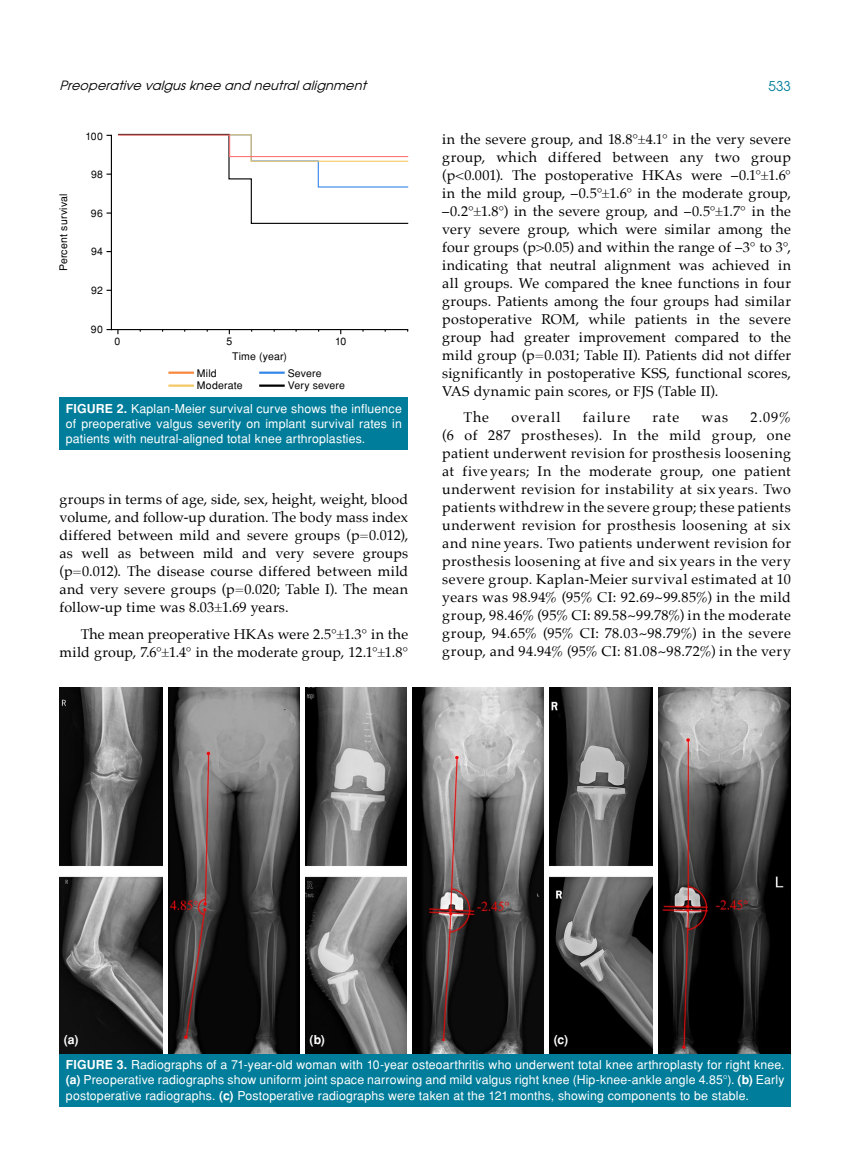
<style>
.page{position:relative;width:859px;height:1170px;background:#fff}
.page>*{position:absolute;margin:0;border:0;box-sizing:border-box;transform-origin:0 0}
.t1{font:14.25px/18px "Palatino";letter-spacing:.02em;color:#000;text-align:justify}
.t2{font:14.25px "Palatino";letter-spacing:.06em;color:#000}
.t3{font:14.25px "Palatino";letter-spacing:.075em;color:#000}
.t4{font:13.5px "Avant Garde Tr";color:#007d9a}
.t5{font:italic 12.75px "Avant Garde Tr";color:#000}
.t6{font:12.3px/15.3px "Helvetica Normal Tr";letter-spacing:.01em;color:#fff;text-align:justify}
.t7{font:700 12.3px "Helvetica Tr";color:#fff}
.t8{font:10.5px/12.3px "Helvetica Normal Tr";letter-spacing:.015em;color:#000}
.s1{font-family:"Helvetica Tr";font-weight:700}
</style>
<div class="page">
<hr style="left:111px;top:135px;width:1px;height:195px;background:#000">
<hr style="left:111px;top:329px;width:297px;height:1px;background:#000">
<svg style="left:118px;top:133px;width:291px;height:91px"></svg>
<hr style="left:168px;top:371px;width:26px;height:3px;background:#f8883e">
<hr style="left:168px;top:384px;width:26px;height:3px;background:#f4c867">
<hr style="left:259px;top:371px;width:26px;height:3px;background:#3686e9">
<hr style="left:259px;top:384px;width:26px;height:3px;background:#000">
<div style="left:60px;top:397px;width:348px;height:52px;background:#007d9a"></div>
<img style="left:60px;top:688px;width:731px;height:365px">
<div style="left:163px;top:687px;width:5px;height:369px;background:#fff"></div>
<div style="left:300px;top:687px;width:5px;height:369px;background:#fff"></div>
<div style="left:407px;top:687px;width:5px;height:369px;background:#fff"></div>
<div style="left:544px;top:687px;width:5px;height:369px;background:#fff"></div>
<div style="left:653px;top:687px;width:5px;height:369px;background:#fff"></div>
<div style="left:60px;top:1053px;width:731px;height:53px;background:#007d9a"></div>
<p class="t5" style="left:60px;top:78px;width:312px">Preoperative valgusknee and neutralalignment</p>
<p class="t4" style="left:768px;top:77px;width:24px">533</p>
<p class="t8" style="left:57px;top:271px;width:79px;rotate:-90deg">Percent survival</p>
<p class="t8" style="left:86px;top:130px;width:19px">100</p>
<p class="t8" style="left:91px;top:168px;width:13px">98</p>
<p class="t8" style="left:91px;top:207px;width:13px">96</p>
<p class="t8" style="left:91px;top:245px;width:13px">94</p>
<p class="t8" style="left:91px;top:284px;width:13px">92</p>
<p class="t8" style="left:91px;top:323px;width:13px">90</p>
<p class="t8" style="left:115px;top:335px;width:7px">0</p>
<p class="t8" style="left:226px;top:335px;width:7px">5</p>
<p class="t8" style="left:335px;top:335px;width:13px">10</p>
<p class="t8" style="left:232px;top:350px;width:56px">Time (year)</p>
<p class="t8" style="left:197px;top:366px;width:47px">Mild<br>Moderate</p>
<p class="t8" style="left:288px;top:366px;width:59px">Severe<br>Very severe</p>
<p class="t6" style="left:66px;top:400px;width:337px"><span class="s1">FIGURE 2.</span> Kaplan-Meier survival curve shows the influence of preoperative valgus severity on implant survival rates in patients with neutral-aligned total knee arthroplasties.</p>
<p class="t1" style="left:60px;top:490px;width:350px">groups in terms of age, side, sex, height, weight, blood volume, and follow-up duration. The body mass index differed between mild and severe groups (p=0.012), as well as between mild and very severe groups (p=0.012). The disease course differed between mild and very severe groups (p=0.020; Table I). The mean follow-up time was 8.03±1.69 years.</p>
<p class="t1" style="left:60px;top:624px;width:350px;text-align:right">The mean preoperative HKAs were 2.5°±1.3° in the mild group, 7.6°±1.4° in the moderate group, 12.1°±1.8°</p>
<p class="t1" style="left:442px;top:130px;width:350px">in the severe group, and 18.8°±4.1° in the very severe group, which differed between any two group (p&lt;0.001). The postoperative HKAs were –0.1°±1.6° in the mild group, –0.5°±1.6° in the moderate group, –0.2°±1.8°) in the severe group, and –0.5°±1.7° in the very severe group, which were similar among the four groups (p&gt;0.05) and within the range of –3° to 3°, indicating that neutral alignment was achieved in all groups. We compared the knee functions in four groups. Patients among the four groups had similar postoperative ROM, while patients in the severe group had greater improvement compared to the mild group (p=0.031; Table II). Patients did not differ significantly in postoperative KSS, functional scores, VAS dynamic pain scores, or FJS (Table II).</p>
<p class="t1" style="left:463px;top:408px;width:27px">The</p>
<p class="t2" style="left:511px;top:405px;width:51px">overall</p>
<p class="t3" style="left:583px;top:405px;width:49px">failure</p>
<p class="t1" style="left:652px;top:408px;width:28px">rate</p>
<p class="t1" style="left:701px;top:408px;width:28px">was</p>
<p class="t1" style="left:442px;top:408px;width:350px;text-indent:308px">2.09% (6 of 287 prostheses). In the mild group, one patient underwent revision for prosthesis loosening at five years; In the moderate group, one patient underwent revision for instability at six years. Two patients withdrew in the severe group; these patients underwent revision for prosthesis loosening at six and nine years. Two patients underwent revision for prosthesis loosening at five and six years in the very severe group. Kaplan-Meier survival estimated at 10 years was 98.94% (95% CI: 92.69~99.85%) in the mild group, 98.46% (95% CI: 89.58~99.78%) in the moderate group, 94.65% (95% CI: 78.03~98.79%) in the severe group, and 94.94% (95% CI: 81.08~98.72%) in the very</p>
<p class="t7" style="left:64px;top:1032px;width:16px">(a)</p>
<p class="t7" style="left:310px;top:1032px;width:17px">(b)</p>
<p class="t7" style="left:554px;top:1032px;width:16px">(c)</p>
<p class="t6" style="left:66px;top:1056px;width:720px"><span class="s1">FIGURE 3.</span> Radiographs of a 71-year-old woman with 10-year osteoarthritis who underwent total knee arthroplasty for right knee. <span class="s1">(a)</span> Preoperative radiographs show uniform joint space narrowing and mild valgus right knee (Hip-knee-ankle angle 4.85°). <span class="s1">(b)</span> Early postoperative radiographs. <span class="s1">(c)</span> Postoperative radiographs were taken at the 121months, showing components to be stable.</p>
</div>
